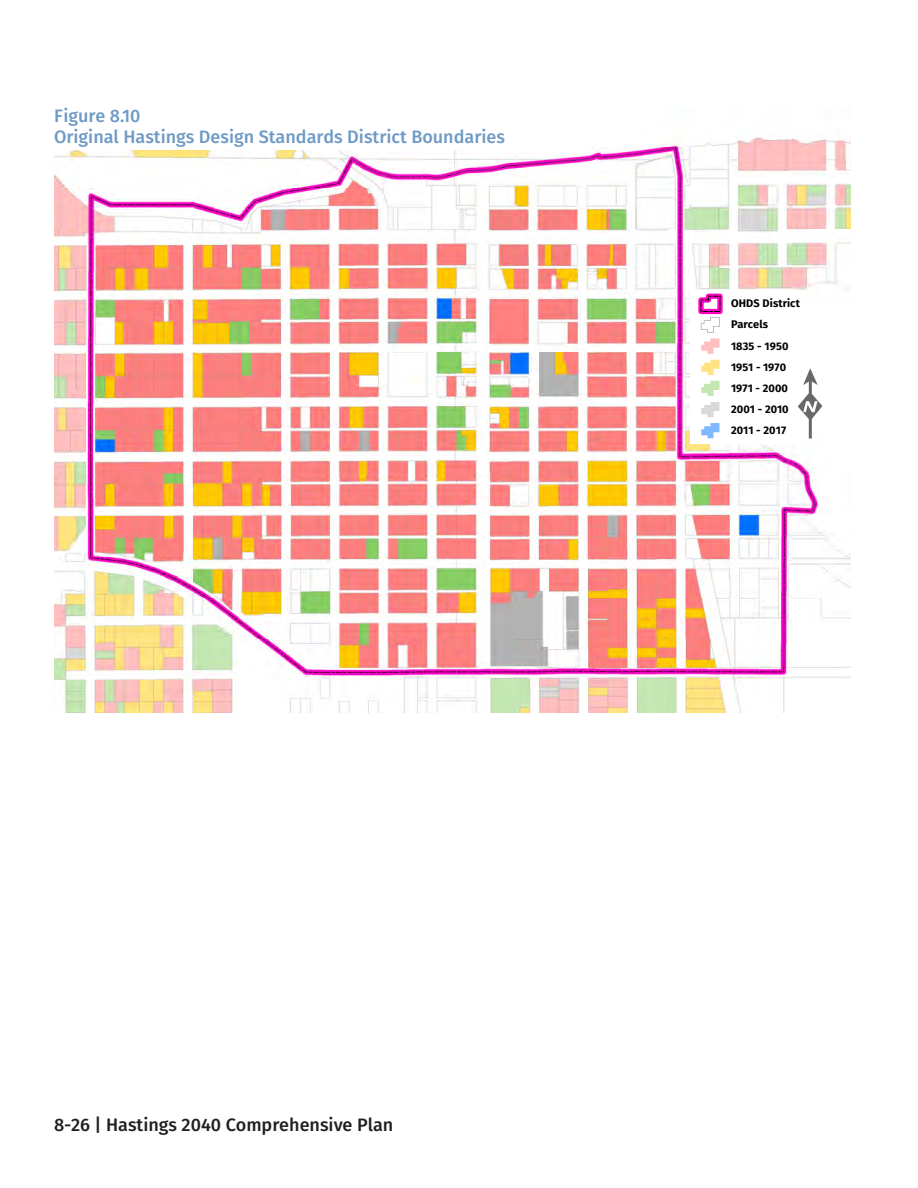
<style>
.page{position:relative;width:918px;height:1188px;background:#fff}
.page>*{position:absolute;margin:0;border:0;box-sizing:border-box;transform-origin:0 0}
.t1{font:89.1px "ESRI North";color:#686868}
.t2{font:500 18px "Fira Sans";color:#6f9ac5}
.t3{font:500 18px "Fira Sans";color:#231f20}
.t4{font:700 10.95px/21.1px "Fira Sans";letter-spacing:.005em;color:#000}
</style>
<div class="page">
<img style="left:54px;top:137px;width:796px;height:576px">
<div style="left:690px;top:291px;width:116px;height:153px;background:#fff"></div>
<svg style="left:698px;top:293px;width:25px;height:61px"></svg>
<svg style="left:701px;top:360px;width:18px;height:15px"></svg>
<svg style="left:701px;top:381px;width:18px;height:15px"></svg>
<svg style="left:701px;top:402px;width:18px;height:15px"></svg>
<svg style="left:701px;top:423px;width:18px;height:15px"></svg>
<div style="left:54px;top:108px;width:536px;height:41px;background:#fff"></div>
<p class="t2" style="left:54px;top:103px;width:88px">Figure 8.10</p>
<p class="t2" style="left:54px;top:124px;width:453px">Original Hastings Design Standards District Boundaries</p>
<p class="t4" style="left:731px;top:293px;width:70px">OHDS District<br>Parcels<br>1835 - 1950<br>1951 - 1970<br>1971 - 2000<br>2001 - 2010<br>2011 - 2017</p>
<p class="t1" style="left:798px;top:356px;width:26px">K</p>
<h2 class="t3" style="left:54px;top:1112px;width:341px">8-26 | Hastings 2040 Comprehensive Plan</h2>
</div>
